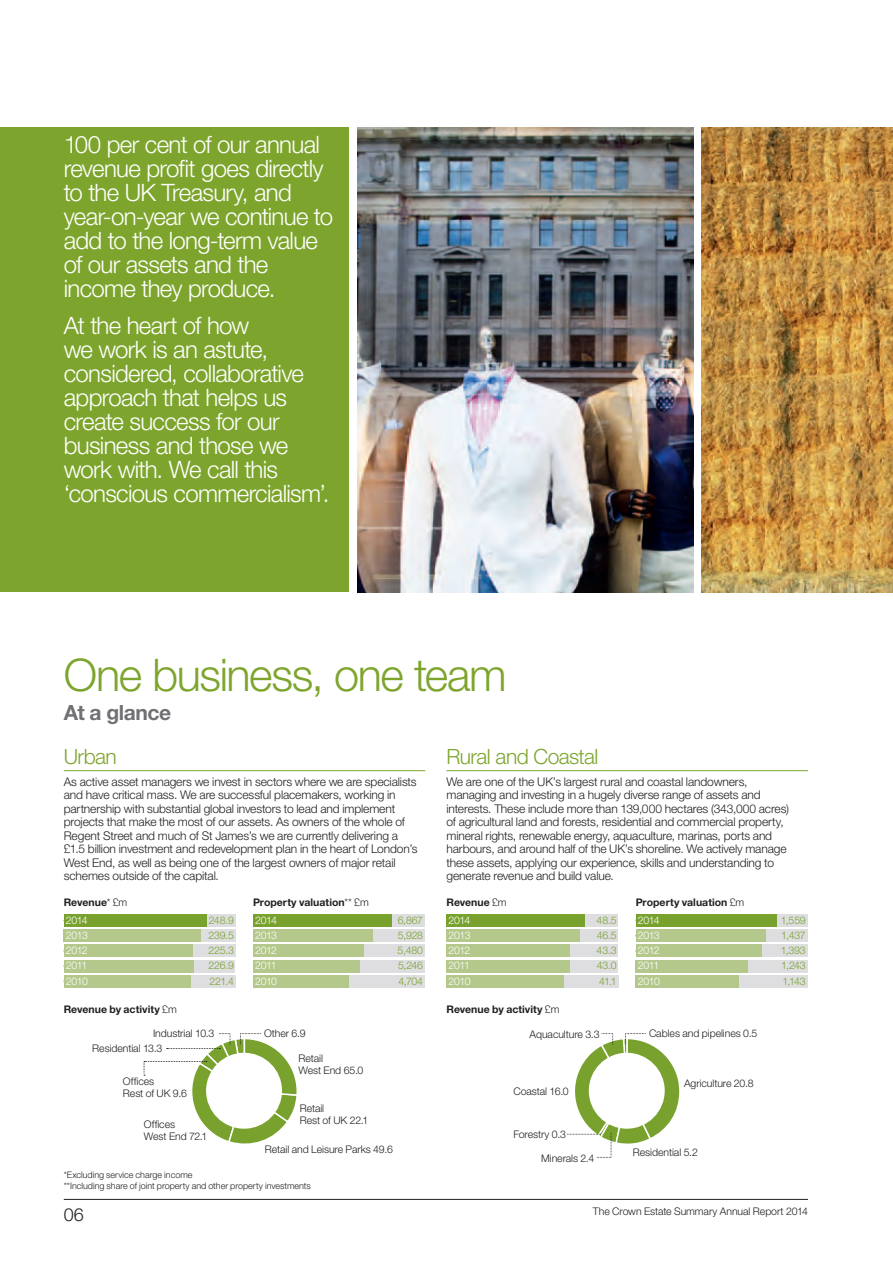
<style>
.page{position:relative;width:893px;height:1263px;background:#fff}
.page>*{position:absolute;margin:0;border:0;box-sizing:border-box;transform-origin:0 0}
.t1{font:300 45px "Helvetica Neue LT Std";letter-spacing:-.03em;color:#7da52d}
.t2{font:300 24px/24px "Helvetica Neue LT Std";letter-spacing:-.03em;color:#fff}
.t3{font:300 21px "Helvetica Neue LT Std";letter-spacing:-.03em;color:#7da52d}
.t4{font:700 21px/43.5px "Helvetica Neue LT Std";letter-spacing:-.02em;color:#717074}
.t5{font:300 18px "Helvetica Neue LT Std";color:#231f20}
.t6{font:300 12px/13.5px "Helvetica Neue LT Std";letter-spacing:-.01em;color:#231f20}
.t7{font:300 10.5px/12px "Helvetica Neue LT Std";letter-spacing:-.005em;color:#231f20}
.t8{font:700 10.5px/18px "Helvetica Neue LT Std";color:#231f20}
.t9{font:300 10.5px/15.1px "Helvetica Neue LT Std";letter-spacing:-.015em;color:#78a22d;text-align:justify}
.t10{font:300 10.5px/15.1px "Helvetica Neue LT Std";letter-spacing:-.04em;color:#fff;text-align:justify}
.t11{font:300 9px/10.5px "Helvetica Neue LT Std";color:#231f20}
.s1{font-weight:300;color:#7da52d}
.s2{font-weight:300}
.s3{font-weight:300;color:#fff}
</style>
<div class="page">
<img style="left:357px;top:128px;width:336px;height:464px">
<img style="left:702px;top:128px;width:191px;height:464px">
<div style="left:206px;top:914px;width:30px;height:13px;background:#dedee1"></div>
<div style="left:201px;top:929px;width:35px;height:13px;background:#dedee1"></div>
<div style="left:193px;top:944px;width:43px;height:13px;background:#dedee1"></div>
<div style="left:193px;top:959px;width:42px;height:13px;background:#dedee1"></div>
<div style="left:191px;top:975px;width:45px;height:13px;background:#dedee1"></div>
<div style="left:64px;top:914px;width:142px;height:13px;background:#78a22d"></div>
<div style="left:64px;top:929px;width:137px;height:13px;background:#b4c88b"></div>
<div style="left:64px;top:944px;width:129px;height:13px;background:#b4c88b"></div>
<div style="left:64px;top:959px;width:129px;height:13px;background:#b4c88b"></div>
<div style="left:64px;top:975px;width:127px;height:13px;background:#b4c88b"></div>
<div style="left:392px;top:914px;width:33px;height:13px;background:#dedee1"></div>
<div style="left:373px;top:929px;width:52px;height:13px;background:#dedee1"></div>
<div style="left:364px;top:944px;width:61px;height:13px;background:#dedee1"></div>
<div style="left:359px;top:959px;width:66px;height:13px;background:#dedee1"></div>
<div style="left:348px;top:975px;width:77px;height:13px;background:#dedee1"></div>
<div style="left:253px;top:914px;width:139px;height:13px;background:#78a22d"></div>
<div style="left:253px;top:929px;width:120px;height:13px;background:#b4c88b"></div>
<div style="left:253px;top:944px;width:111px;height:13px;background:#b4c88b"></div>
<div style="left:253px;top:959px;width:106px;height:13px;background:#b4c88b"></div>
<div style="left:253px;top:975px;width:95px;height:13px;background:#b4c88b"></div>
<svg style="left:144px;top:1033px;width:153px;height:111px"></svg>
<div style="left:585px;top:914px;width:33px;height:13px;background:#dedee1"></div>
<div style="left:580px;top:929px;width:38px;height:13px;background:#dedee1"></div>
<div style="left:570px;top:944px;width:48px;height:13px;background:#dedee1"></div>
<div style="left:570px;top:959px;width:48px;height:13px;background:#dedee1"></div>
<div style="left:564px;top:975px;width:54px;height:13px;background:#dedee1"></div>
<div style="left:446px;top:914px;width:139px;height:13px;background:#78a22d"></div>
<div style="left:446px;top:929px;width:134px;height:13px;background:#b4c88b"></div>
<div style="left:446px;top:944px;width:124px;height:13px;background:#b4c88b"></div>
<div style="left:446px;top:959px;width:124px;height:13px;background:#b4c88b"></div>
<div style="left:446px;top:975px;width:118px;height:13px;background:#b4c88b"></div>
<div style="left:777px;top:914px;width:30px;height:13px;background:#dedee1"></div>
<div style="left:766px;top:929px;width:41px;height:13px;background:#dedee1"></div>
<div style="left:762px;top:944px;width:45px;height:13px;background:#dedee1"></div>
<div style="left:748px;top:959px;width:59px;height:13px;background:#dedee1"></div>
<div style="left:739px;top:975px;width:68px;height:13px;background:#dedee1"></div>
<div style="left:636px;top:914px;width:141px;height:13px;background:#78a22d"></div>
<div style="left:636px;top:929px;width:130px;height:13px;background:#b4c88b"></div>
<div style="left:636px;top:944px;width:126px;height:13px;background:#b4c88b"></div>
<div style="left:636px;top:959px;width:112px;height:13px;background:#b4c88b"></div>
<div style="left:636px;top:975px;width:103px;height:13px;background:#b4c88b"></div>
<svg style="left:567px;top:1033px;width:113px;height:125px"></svg>
<hr style="left:64px;top:1199px;width:744px;height:1px;background:#231f20">
<div style="left:0;top:128px;width:349px;height:464px;background:#7da52d"></div>
<hr style="left:64px;top:770px;width:361px;height:1px;background:#7da52d">
<hr style="left:446px;top:770px;width:362px;height:1px;background:#7da52d">
<p class="t2" style="left:64px;top:132px;width:271px">100 per cent of our annual revenue profit goes directly to the UK Treasury, and year-on-year we continue to add to the long-term value of our assets and the income they produce.</p>
<p class="t2" style="left:64px;top:313px;width:267px">At the heart of how<br>we work is an astute, considered, collaborative approach that helps us create success for our business and those we work with. We call this ‘conscious commercialism’.</p>
<p class="t1" style="left:64px;top:648px;width:444px">One business, one team</p>
<p class="t4" style="left:64px;top:691px;width:109px">At a glance<br><span class="s1">Urban</span></p>
<p class="t6" style="left:64px;top:774px;width:355px">As active asset managers we invest in sectors where we are specialists and have critical mass. We are successful placemakers, working in partnership with substantial global investors to lead and implement projects that make the most of our assets. As owners of the whole of Regent Street and much of St James’s we are currently delivering a £1.5 billion investment and redevelopment plan in the heart of London’s West End, as well as being one of the largest owners of major retail schemes outside of the capital.</p>
<p class="t3" style="left:446px;top:744px;width:153px">Rural and Coastal</p>
<p class="t6" style="left:446px;top:774px;width:344px">We are one of the UK’s largest rural and coastal landowners, managing and investing in a hugely diverse range of assets and interests. These include more than 139,000 hectares (343,000 acres) of agricultural land and forests, residential and commercial property, mineral rights, renewable energy, aquaculture, marinas, ports and harbours, and around half of the UK’s shoreline. We actively manage these assets, applying our experience, skills and understanding to generate revenue and build value.</p>
<p class="t8" style="left:64px;top:893px;width:65px">Revenue<span class="s2">* £m<br></span><span class="s3">2014</span></p>
<p class="t10" style="left:66px;top:927px;width:24px">2013<br>2012<br>2011<br>2010</p>
<p class="t8" style="left:64px;top:1000px;width:114px">Revenue by activity <span class="s2">£m</span></p>
<p class="t9" style="left:208px;top:912px;width:27px">248.9<br>239.5<br>225.3<br>226.9<br>221.4</p>
<p class="t8" style="left:253px;top:893px;width:117px">Property valuation<span class="s2">** £m<br></span><span class="s3">2014</span></p>
<p class="t10" style="left:255px;top:927px;width:24px">2013<br>2012<br>2011<br>2010</p>
<p class="t7" style="left:153px;top:1027px;width:63px">Industrial 10.3</p>
<p class="t7" style="left:264px;top:1027px;width:43px">Other 6.9</p>
<p class="t7" style="left:92px;top:1042px;width:72px">Residential 13.3</p>
<p class="t9" style="left:398px;top:912px;width:27px">6,867<br>5,928<br>5,480<br>5,246<br>4,704</p>
<p class="t7" style="left:123px;top:1075px;width:65px">Offices<br>Rest of UK 9.6</p>
<p class="t7" style="left:144px;top:1118px;width:65px">Offices<br>West End 72.1</p>
<p class="t7" style="left:298px;top:1052px;width:66px">Retail<br>West End 65.0</p>
<p class="t7" style="left:300px;top:1102px;width:70px">Retail<br>Rest of UK 22.1</p>
<p class="t7" style="left:265px;top:1143px;width:129px">Retail and Leisure Parks 49.6</p>
<p class="t11" style="left:64px;top:1169px;width:249px">*Excluding service charge income<br>**Including share of joint property and other property investments</p>
<p class="t8" style="left:446px;top:893px;width:62px">Revenue <span class="s2">£m<br></span><span class="s3">2014</span></p>
<p class="t10" style="left:449px;top:927px;width:24px">2013<br>2012<br>2011<br>2010</p>
<p class="t8" style="left:446px;top:1000px;width:114px">Revenue by activity <span class="s2">£m</span></p>
<p class="t9" style="left:597px;top:912px;width:21px">48.5<br>46.5<br>43.3<br>43.0<br>41.1</p>
<p class="t8" style="left:636px;top:893px;width:110px">Property valuation <span class="s2">£m<br></span><span class="s3">2014</span></p>
<p class="t10" style="left:638px;top:927px;width:24px">2013<br>2012<br>2011<br>2010</p>
<p class="t7" style="left:530px;top:1028px;width:71px">Aquaculture 3.3</p>
<p class="t7" style="left:649px;top:1027px;width:110px">Cables and pipelines 0.5</p>
<p class="t7" style="left:513px;top:1085px;width:57px">Coastal 16.0</p>
<p class="t7" style="left:513px;top:1128px;width:54px">Forestry 0.3</p>
<p class="t7" style="left:541px;top:1151px;width:55px">Minerals 2.4</p>
<p class="t7" style="left:684px;top:1077px;width:71px">Agriculture 20.8</p>
<p class="t7" style="left:633px;top:1145px;width:66px">Residential 5.2</p>
<p class="t9" style="left:781px;top:912px;width:27px">1,559<br>1,437<br>1,393<br>1,243<br>1,143</p>
<p class="t5" style="left:64px;top:1203px;width:22px">06</p>
<p class="t7" style="left:593px;top:1205px;width:216px">The Crown Estate Summary Annual Report 2014</p>
</div>
